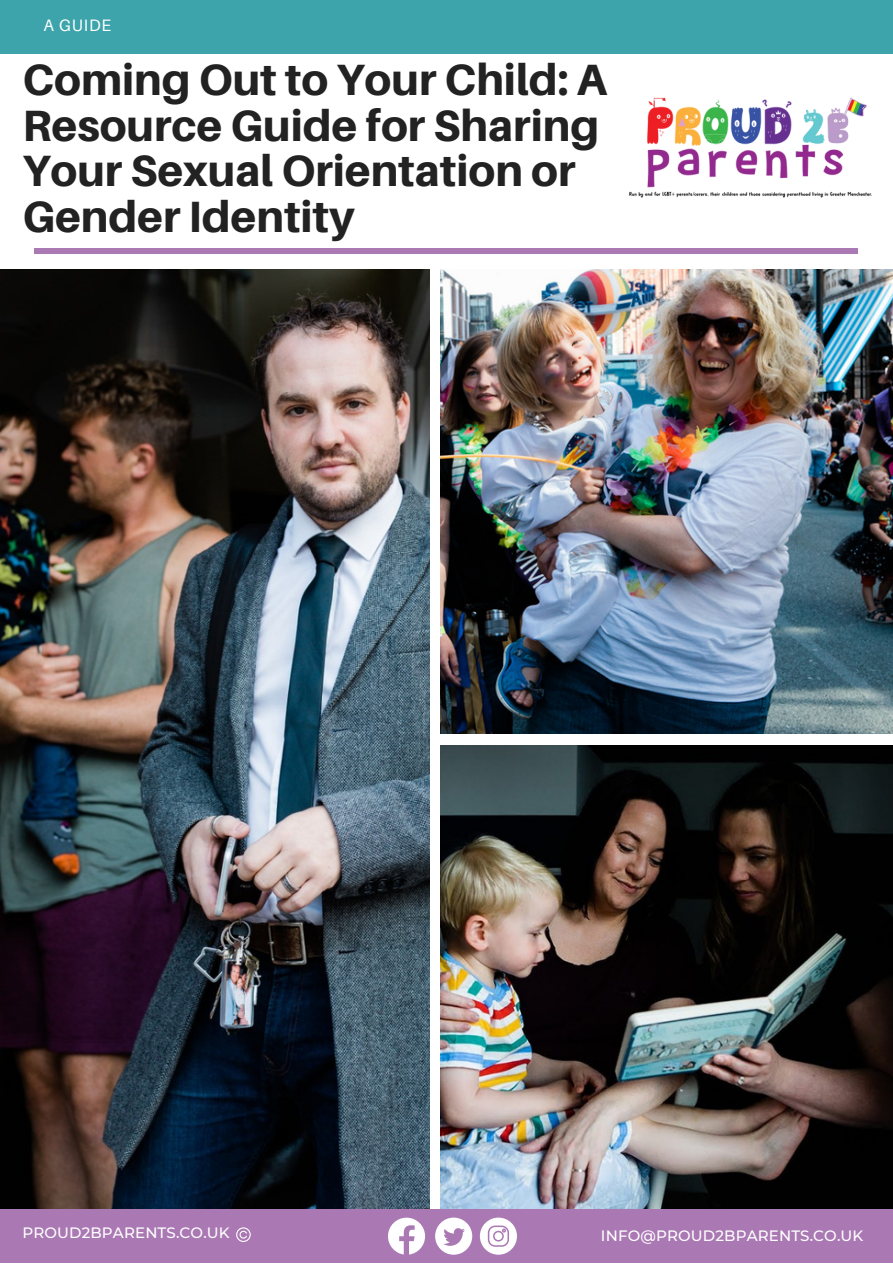
<style>
.page{position:relative;width:893px;height:1264px;background:#fff}
.page>*{position:absolute;margin:0;border:0;box-sizing:border-box;transform-origin:0 0}
.t1{font:800 43.8px/45.6px "Aileron";color:#222}
.t2{font:16.5px "Aileron";letter-spacing:.05em;color:#fff}
.t3{font:500 15px "Montserrat";letter-spacing:.01em;color:#fff}
</style>
<div class="page">
<img style="left:0;top:269px;width:429px;height:940px">
<img style="left:441px;top:745px;width:451px;height:464px">
<img style="left:441px;top:269px;width:451px;height:464px">
<div style="left:34px;top:248px;width:823px;height:5px;background:#aa79b4"></div>
<div style="left:0;top:0;width:892px;height:54px;background:#3ea4ab"></div>
<div style="left:0;top:1209px;width:892px;height:53px;background:#aa79b4"></div>
<img style="left:629px;top:97px;width:243px;height:101px">
<svg style="left:236px;top:1227px;width:15px;height:14px"></svg>
<svg style="left:388px;top:1217px;width:37px;height:37px"></svg>
<svg style="left:435px;top:1217px;width:37px;height:37px"></svg>
<svg style="left:480px;top:1217px;width:37px;height:37px"></svg>
<p class="t2" style="left:43px;top:15px;width:69px">A GUIDE</p>
<p class="t1" style="left:22px;top:56px;width:586px">Coming Out to Your Child: A<br>Resource Guide for Sharing<br>Your Sexual Orientation or<br>Gender Identity</p>
<p class="t3" style="left:22px;top:1223px;width:209px">PROUD2BPARENTS.CO.UK</p>
<p class="t3" style="left:601px;top:1225px;width:264px">INFO@PROUD2BPARENTS.CO.UK</p>
</div>
